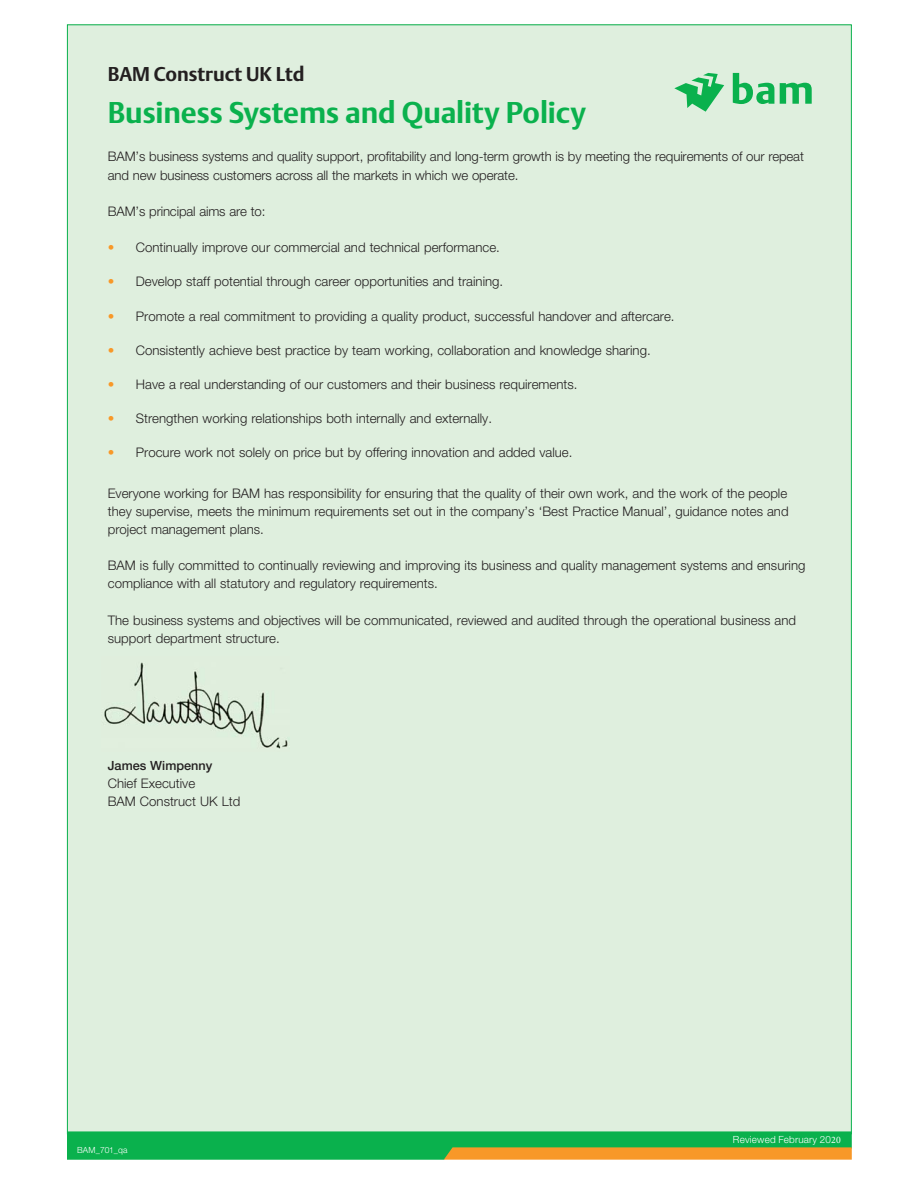
<style>
.page{position:relative;width:918px;height:1188px;background:#fff}
.page>*{position:absolute;margin:0;border:0;box-sizing:border-box;transform-origin:0 0}
.t1{font:700 29.7px "DTL Argo T";letter-spacing:-.005em;color:#0ab14d}
.t2{font:700 19.8px "DTL Argo T";color:#231f20}
.t3{font:300 13.2px/18.1px "Helvetica Neue LT Std";color:#231f20}
.t4{font:500 12.75px "Helvetica Neue LT Std";color:#231f20}
.t5{font:300 9.9px "Helvetica Neue LT";letter-spacing:.02em;color:#fff}
.t6{font:300 8.4px "Helvetica Neue LT Std";letter-spacing:.015em;color:#fff}
.s1{color:#f89828}
.s2{font-family:"Minion Pro";font-weight:400}
</style>
<div class="page">
<div style="left:67px;top:25px;width:784px;height:1109px;background:#dfefde"></div>
<svg style="left:674px;top:73px;width:138px;height:39px"></svg>
<svg style="left:67px;top:1131px;width:785px;height:29px;background:#43ad49"></svg>
<img style="left:104px;top:662px;width:184px;height:87px">
<h2 class="t2" style="left:108px;top:62px;width:198px">BAM Construct UK Ltd</h2>
<h1 class="t1" style="left:108px;top:96px;width:480px">Business Systems and Quality Policy</h1>
<p class="t3" style="left:108px;top:149px;width:698px">BAM’s business systems and quality support, profitability and long-term growth is by meeting the requirements of our repeat and new business customers across all the markets in which we operate.</p>
<p class="t3" style="left:108px;top:203px;width:159px">BAM’s principal aims are to:</p>
<p class="t3" style="left:108px;top:240px;width:394px"><span class="s1">•</span> Continually improve our commercial and technical performance.</p>
<p class="t3" style="left:108px;top:274px;width:397px"><span class="s1">•</span> Develop staff potential through career opportunities and training.</p>
<p class="t3" style="left:108px;top:308px;width:568px"><span class="s1">•</span> Promote a real commitment to providing a quality product, successful handover and aftercare.</p>
<p class="t3" style="left:108px;top:342px;width:544px"><span class="s1">•</span> Consistently achieve best practice by team working, collaboration and knowledge sharing.</p>
<p class="t3" style="left:108px;top:376px;width:471px"><span class="s1">•</span> Have a real understanding of our customers and their business requirements.</p>
<p class="t3" style="left:108px;top:410px;width:386px"><span class="s1">•</span> Strengthen working relationships both internally and externally.</p>
<p class="t3" style="left:108px;top:445px;width:466px"><span class="s1">•</span> Procure work not solely on price but by offering innovation and added value.</p>
<p class="t3" style="left:108px;top:485px;width:682px;text-align:justify">Everyone working for BAM has responsibility for ensuring that the quality of their own work, and the work of the people they supervise, meets the minimum requirements set out in the company’s ‘Best Practice Manual’, guidance notes and project management plans.</p>
<p class="t3" style="left:108px;top:558px;width:699px">BAM is fully committed to continually reviewing and improving its business and quality management systems and ensuring compliance with all statutory and regulatory requirements.</p>
<p class="t3" style="left:108px;top:612px;width:690px">The business systems and objectives will be communicated, reviewed and audited through the operational business and support department structure.</p>
<p class="t4" style="left:108px;top:758px;width:106px">James Wimpenny</p>
<p class="t3" style="left:108px;top:776px;width:134px">Chief Executive<br>BAM Construct UK Ltd</p>
<p class="t6" style="left:77px;top:1147px;width:52px">BAM_701_qa</p>
<p class="t5" style="left:733px;top:1133px;width:110px">Reviewed February 20<span class="s2">20</span></p>
</div>
